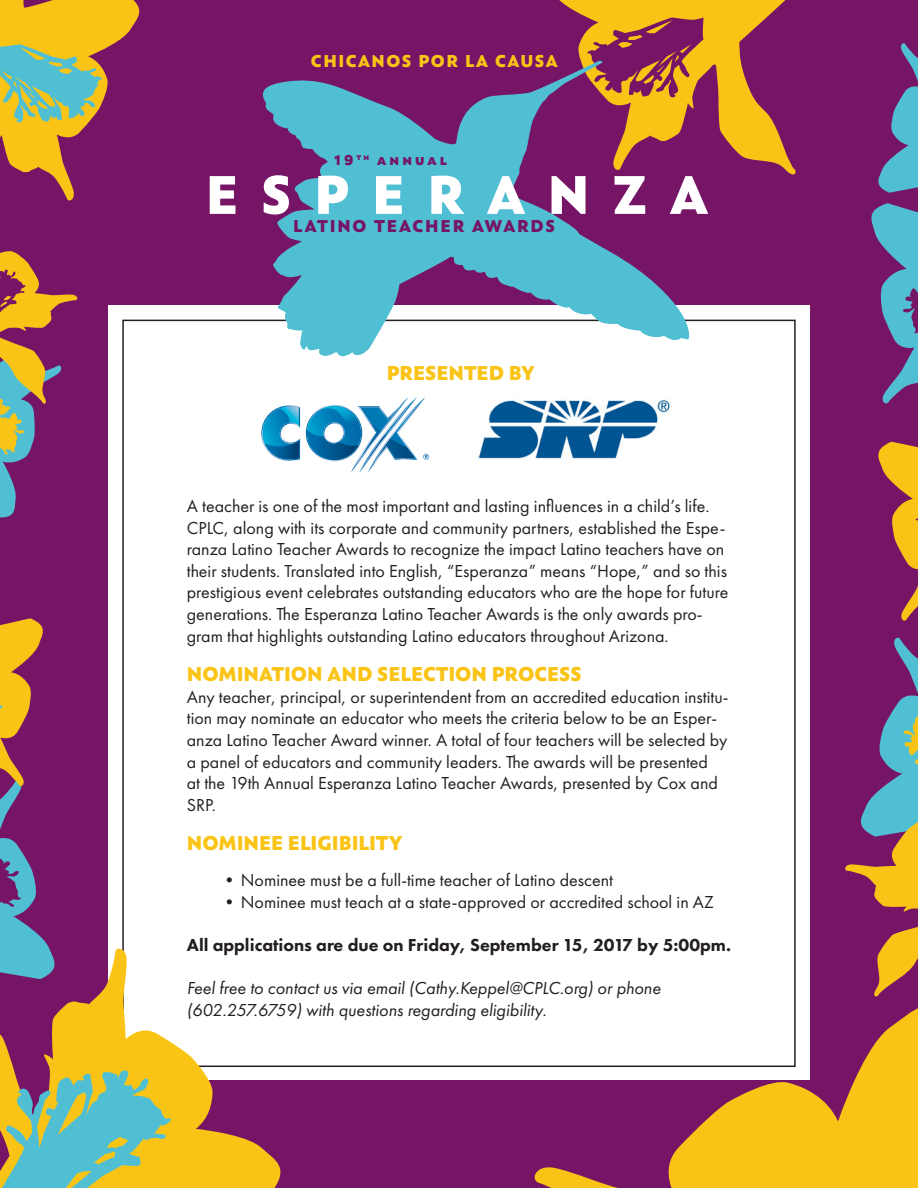
<style>
.page{position:relative;width:918px;height:1188px;background:#761566}
.page>*{position:absolute;margin:0;border:0;box-sizing:border-box;transform-origin:0 0}
.t1{font:900 21px "Assemblage";color:#fac416}
.t2{font:18px/21.6px "Futura PT";color:#231f20}
.t3{font:italic 18px/21.6px "Futura PT";color:#231f20}
.t4{font:800 18px "Futura PT";color:#231f20}
.t5{font:900 18px "Assemblage";letter-spacing:.1em;color:#761566}
.t6{font:900 18px "Assemblage";letter-spacing:.08em;color:#fac416}
.t7{font:900 15px "Assemblage";letter-spacing:.21em;color:#761566}
</style>
<div class="page">
<div style="left:108px;top:306px;width:702px;height:774px;background:#fff"></div>
<svg style="left:0;top:946px;width:292px;height:242px"></svg>
<svg style="left:0;top:1069px;width:173px;height:119px;background:#97b880"></svg>
<svg style="left:878px;top:43px;width:40px;height:150px"></svg>
<svg style="left:0;top:0;width:148px;height:519px"></svg>
<svg style="left:530px;top:986px;width:388px;height:202px"></svg>
<svg style="left:844px;top:203px;width:74px;height:795px"></svg>
<svg style="left:0;top:618px;width:62px;height:361px"></svg>
<svg style="left:559px;top:0;width:237px;height:175px"></svg>
<svg style="left:586px;top:17px;width:118px;height:81px"></svg>
<svg style="left:262px;top:60px;width:427px;height:297px"></svg>
<svg style="left:210px;top:176px;width:25px;height:38px"></svg>
<svg style="left:264px;top:175px;width:25px;height:40px"></svg>
<svg style="left:318px;top:176px;width:30px;height:38px"></svg>
<svg style="left:376px;top:176px;width:26px;height:38px"></svg>
<svg style="left:431px;top:176px;width:34px;height:38px"></svg>
<svg style="left:487px;top:176px;width:38px;height:38px"></svg>
<svg style="left:552px;top:176px;width:34px;height:38px"></svg>
<svg style="left:614px;top:176px;width:31px;height:38px"></svg>
<svg style="left:670px;top:176px;width:38px;height:38px"></svg>
<svg style="left:261px;top:405px;width:39px;height:56px"></svg>
<svg style="left:306px;top:397px;width:123px;height:76px"></svg>
<img style="left:478px;top:400px;width:192px;height:59px">
<p class="t6" style="left:311px;top:50px;width:248px">CHICANOS POR LA CAUSA</p>
<p class="t7" style="left:335px;top:150px;width:114px">19 <sup>th</sup> annual</p>
<p class="t5" style="left:293px;top:215px;width:263px">LATINO TEACHER AWARDS</p>
<p class="t1" style="left:387px;top:361px;width:149px">PRESENTED BY</p>
<p class="t2" style="left:187px;top:495px;width:543px">A teacher is one of the most important and lasting influences in a child’s life.<br>CPLC, along with its corporate and community partners, established the Espe&shy;ranza Latino Teacher Awards to recognize the impact Latino teachers have on their students. Translated into English, “Esperanza” means “Hope,” and so this prestigious event celebrates outstanding educators who are the hope for future generations. The Esperanza Latino Teacher Awards is the only awards pro&shy;gram that highlights outstanding Latino educators throughout Arizona.</p>
<p class="t1" style="left:187px;top:661px;width:396px">NOMINATION AND SELECTION PROCESS</p>
<p class="t2" style="left:187px;top:686px;width:543px">Any teacher, principal, or superintendent from an accredited education institu&shy;tion may nominate an educator who meets the criteria below to be an Esper&shy;anza Latino Teacher Award winner. A total of four teachers will be selected by a panel of educators and community leaders. The awards will be presented<br>at the 19th Annual Esperanza Latino Teacher Awards, presented by Cox and SRP.</p>
<p class="t1" style="left:187px;top:831px;width:217px">NOMINEE ELIGIBILITY</p>
<p class="t2" style="left:221px;top:869px;width:394px">•Nominee must be a full-time teacher of Latino descent</p>
<p class="t2" style="left:221px;top:891px;width:495px">•Nominee must teach at a state-approved or accredited school in AZ</p>
<p class="t4" style="left:187px;top:934px;width:546px">All applications are due on Friday, September 15, 2017 by 5:00pm.</p>
<p class="t3" style="left:187px;top:977px;width:475px">Feel free to contact us via email (Cathy.Keppel@CPLC.org) or phone (602.257.6759) with questions regarding eligibility.</p>
</div>
